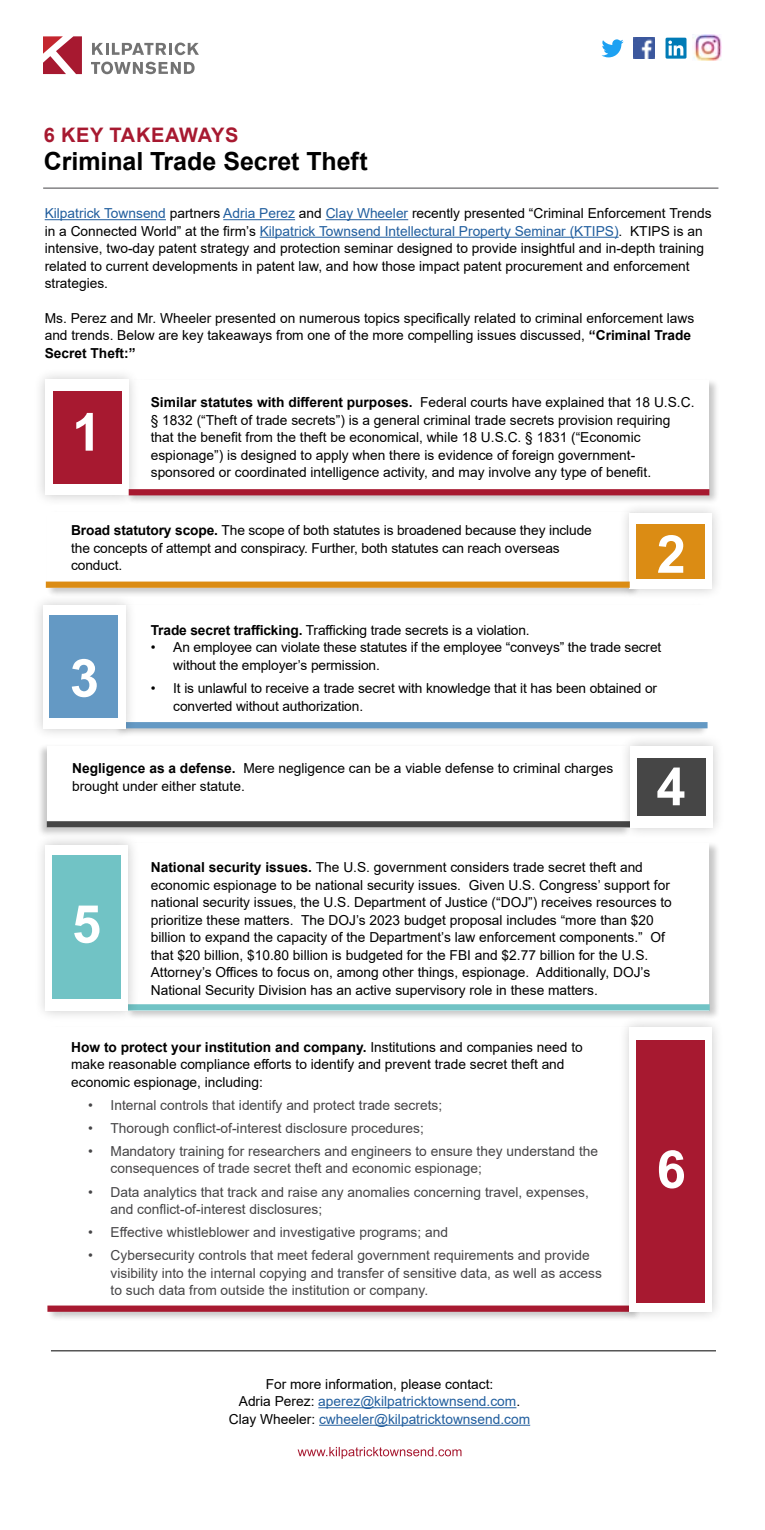
<style>
.page{position:relative;width:765px;height:1530px;background:#fff}
.page>*{position:absolute;margin:0;border:0;box-sizing:border-box;transform-origin:0 0}
.t1{font:700 52.5px "Arial";color:#fff}
.t2{font:700 25px "Arial";color:#000}
.t3{font:700 20px "Arial";letter-spacing:.035em;color:#a71930}
.t4{font:13.75px/17.5px "Arial";color:#000}
.t5{font:13.75px/17.5px "Arial";color:#464547}
.t6{font:13.75px/17.5px "Arial";color:#215e9e;text-align:center}
.s1{color:#215e9e}
.s2{font-weight:700}
.s3{color:#000}
</style>
<div class="page">
<div style="left:126px;top:378px;width:594px;height:126px;background:#000;opacity:.22"></div>
<div style="left:127px;top:380px;width:582px;height:115px;background:#fff"></div>
<div style="left:47px;top:1026px;width:593px;height:295px;background:#000;opacity:.22"></div>
<div style="left:47px;top:1027px;width:583px;height:284px;background:#fff"></div>
<div style="left:47px;top:1306px;width:584px;height:6px;background:#a71930"></div>
<div style="left:46px;top:511px;width:594px;height:86px;background:#000;opacity:.22"></div>
<div style="left:47px;top:513px;width:583px;height:75px;background:#fff"></div>
<div style="left:618px;top:1016px;width:106px;height:307px;background:#000;opacity:.21"></div>
<div style="left:630px;top:1027px;width:82px;height:285px;background:#fff"></div>
<div style="left:637px;top:1040px;width:68px;height:263px;background:#a71930"></div>
<div style="left:114px;top:603px;width:594px;height:134px;background:#000;opacity:.22"></div>
<div style="left:125px;top:605px;width:583px;height:122px;background:#fff"></div>
<div style="left:126px;top:842px;width:593px;height:178px;background:#000;opacity:.22"></div>
<div style="left:127px;top:843px;width:582px;height:167px;background:#fff"></div>
<div style="left:126px;top:1004px;width:584px;height:6px;background:#71c3c5"></div>
<div style="left:34px;top:833px;width:106px;height:190px;background:#000;opacity:.21"></div>
<div style="left:46px;top:845px;width:82px;height:165px;background:#fff"></div>
<div style="left:52px;top:856px;width:69px;height:143px;background:#71c3c5"></div>
<div style="left:37px;top:744px;width:593px;height:94px;background:#000;opacity:.22"></div>
<div style="left:47px;top:746px;width:583px;height:81px;background:#fff"></div>
<div style="left:47px;top:821px;width:584px;height:6px;background:#464646"></div>
<div style="left:619px;top:734px;width:106px;height:105px;background:#000;opacity:.21"></div>
<div style="left:631px;top:746px;width:82px;height:81px;background:#fff"></div>
<div style="left:638px;top:758px;width:68px;height:57px;background:#464646"></div>
<div style="left:124px;top:722px;width:584px;height:6px;background:#6499c4"></div>
<div style="left:32px;top:593px;width:106px;height:148px;background:#000;opacity:.21"></div>
<div style="left:43px;top:605px;width:83px;height:123px;background:#fff"></div>
<div style="left:50px;top:615px;width:68px;height:103px;background:#6499c4"></div>
<svg style="left:92px;top:43px;width:107px;height:12px"></svg>
<svg style="left:91px;top:62px;width:104px;height:12px"></svg>
<svg style="left:43px;top:36px;width:39px;height:38px"></svg>
<hr style="left:318px;top:1407px;width:198px;height:1px;background:#215e9e">
<hr style="left:319px;top:1425px;width:211px;height:1px;background:#215e9e">
<svg style="left:298px;top:1447px;width:164px;height:12px"></svg>
<img style="left:634px;top:38px;width:21px;height:21px">
<svg style="left:601px;top:39px;width:23px;height:18px"></svg>
<div style="left:666px;top:38px;width:21px;height:21px;background:#007bb6;border-radius:2px"></div>
<svg style="left:668px;top:41px;width:15px;height:15px"></svg>
<hr style="left:45px;top:219px;width:121px;height:1px;background:#215e9e">
<hr style="left:223px;top:219px;width:72px;height:1px;background:#215e9e">
<hr style="left:326px;top:219px;width:82px;height:1px;background:#215e9e">
<hr style="left:260px;top:237px;width:359px;height:1px;background:#215e9e">
<hr style="left:43px;top:188px;width:675px;height:1px;background:#464547">
<div style="left:34px;top:368px;width:107px;height:139px;background:#000;opacity:.21"></div>
<div style="left:45px;top:380px;width:84px;height:115px;background:#fff"></div>
<div style="left:53px;top:391px;width:68px;height:93px;background:#a71930"></div>
<div style="left:618px;top:501px;width:106px;height:99px;background:#000;opacity:.21"></div>
<div style="left:630px;top:513px;width:82px;height:76px;background:#fff"></div>
<div style="left:637px;top:524px;width:68px;height:54px;background:#db8c14"></div>
<div style="left:129px;top:489px;width:580px;height:6px;background:#a71930"></div>
<img style="left:693px;top:34px;width:29px;height:27px">
<div style="left:46px;top:582px;width:584px;height:6px;background:#db8c14"></div>
<hr style="left:51px;top:1351px;width:665px;height:1px;background:#000">
<h3 class="t3" style="left:44px;top:121px;width:196px">6 KEY TAKEAWAYS</h3>
<h2 class="t2" style="left:44px;top:144px;width:325px">Criminal Trade Secret Theft</h2>
<p class="t4" style="left:45px;top:205px;width:668px"><span class="s1">Kilpatrick Townsend</span> partners <span class="s1">Adria Perez</span> and <span class="s1">Clay Wheeler</span> recently presented “Criminal Enforcement Trends in a Connected World” at the firm’s <span class="s1">Kilpatrick Townsend Intellectural Property Seminar (KTIPS)</span>. KTIPS is an intensive, two-day patent strategy and protection seminar designed to provide insightful and in-depth training related to current developments in patent law, and how those impact patent procurement and enforcement strategies.</p>
<p class="t4" style="left:45px;top:309px;width:651px">Ms. Perez and Mr. Wheeler presented on numerous topics specifically related to criminal enforcement laws and trends. Below are key takeaways from one of the more compelling issues discussed, <span class="s2">“Criminal Trade<br>Secret Theft:”</span></p>
<h1 class="t1" style="left:72px;top:395px;width:31px">1</h1>
<p class="t4" style="left:151px;top:394px;width:545px"><span class="s2">Similar statutes with different purposes.</span> Federal courts have explained that 18 U.S.C. § 1832 (“Theft of trade secrets”) is a general criminal trade secrets provision requiring that the benefit from the theft be economical, while 18 U.S.C. § 1831 (“Economic espionage”) is designed to apply when there is evidence of foreign government&shy;sponsored or coordinated intelligence activity, and may involve any type of benefit.</p>
<p class="t4" style="left:71px;top:522px;width:522px"><span class="s2">Broad statutory scope.</span> The scope of both statutes is broadened because they include the concepts of attempt and conspiracy. Further, both statutes can reach overseas conduct.</p>
<h1 class="t1" style="left:657px;top:517px;width:31px">2</h1>
<h1 class="t1" style="left:70px;top:641px;width:31px">3</h1>
<p class="t4" style="left:151px;top:621px;width:380px"><span class="s2">Trade secret trafficking.</span> Trafficking trade secrets is a violation.</p>
<p class="t4" style="left:173px;top:639px;width:490px;text-indent:-22px">• An employee can violate these statutes if the employee “conveys” the trade secret without the employer’s permission.</p>
<p class="t4" style="left:173px;top:679px;width:485px;text-indent:-22px">• It is unlawful to receive a trade secret with knowledge that it has been obtained or converted without authorization.</p>
<p class="t4" style="left:72px;top:760px;width:543px"><span class="s2">Negligence as a defense.</span> Mere negligence can be a viable defense to criminal charges brought under either statute.</p>
<h1 class="t1" style="left:656px;top:750px;width:31px">4</h1>
<h1 class="t1" style="left:72px;top:887px;width:31px">5</h1>
<p class="t4" style="left:151px;top:858px;width:523px"><span class="s2">National security issues.</span> The U.S. government considers trade secret theft and economic espionage to be national security issues. Given U.S. Congress’ support for national security issues, the U.S. Department of Justice (“DOJ”) receives resources to prioritize these matters. The DOJ’s 2023 budget proposal includes “more than $20 billion to expand the capacity of the Department’s law enforcement components.” Of that $20 billion, $10.80 billion is budgeted for the FBI and $2.77 billion for the U.S.<br>Attorney’s Offices to focus on, among other things, espionage. Additionally, DOJ’s National Security Division has an active supervisory role in these matters.</p>
<p class="t4" style="left:71px;top:1038px;width:513px"><span class="s2">How to protect your institution and company.</span> Institutions and companies need to make reasonable compliance efforts to identify and prevent trade secret theft and economic espionage, including:</p>
<p class="t5" style="left:88px;top:1096px;width:356px">• Internal controls that identify and protect trade secrets;</p>
<p class="t5" style="left:88px;top:1119px;width:337px">• Thorough conflict-of-interest disclosure procedures;</p>
<p class="t5" style="left:111px;top:1142px;width:489px;text-indent:-22px">• Mandatory training for researchers and engineers to ensure they understand the consequences of trade secret theft and economic espionage;</p>
<p class="t5" style="left:111px;top:1183px;width:480px;text-indent:-22px">• Data analytics that track and raise any anomalies concerning travel, expenses, and conflict-of-interest disclosures;</p>
<p class="t5" style="left:88px;top:1224px;width:361px">• Effective whistleblower and investigative programs; and</p>
<p class="t5" style="left:111px;top:1247px;width:493px;text-indent:-22px">• Cybersecurity controls that meet federal government requirements and provide visibility into the internal copying and transfer of sensitive data, as well as access to such data from outside the institution or company.</p>
<p class="t6" style="left:229px;top:1375px;width:303px"><span class="s3">For more information, please contact:<br>Adria Perez:</span> aperez@kilpatricktownsend.com<span class="s3">.<br>Clay Wheeler:</span> cwheeler@kilpatricktownsend.com</p>
<h1 class="t1" style="left:657px;top:1132px;width:31px">6</h1>
</div>
